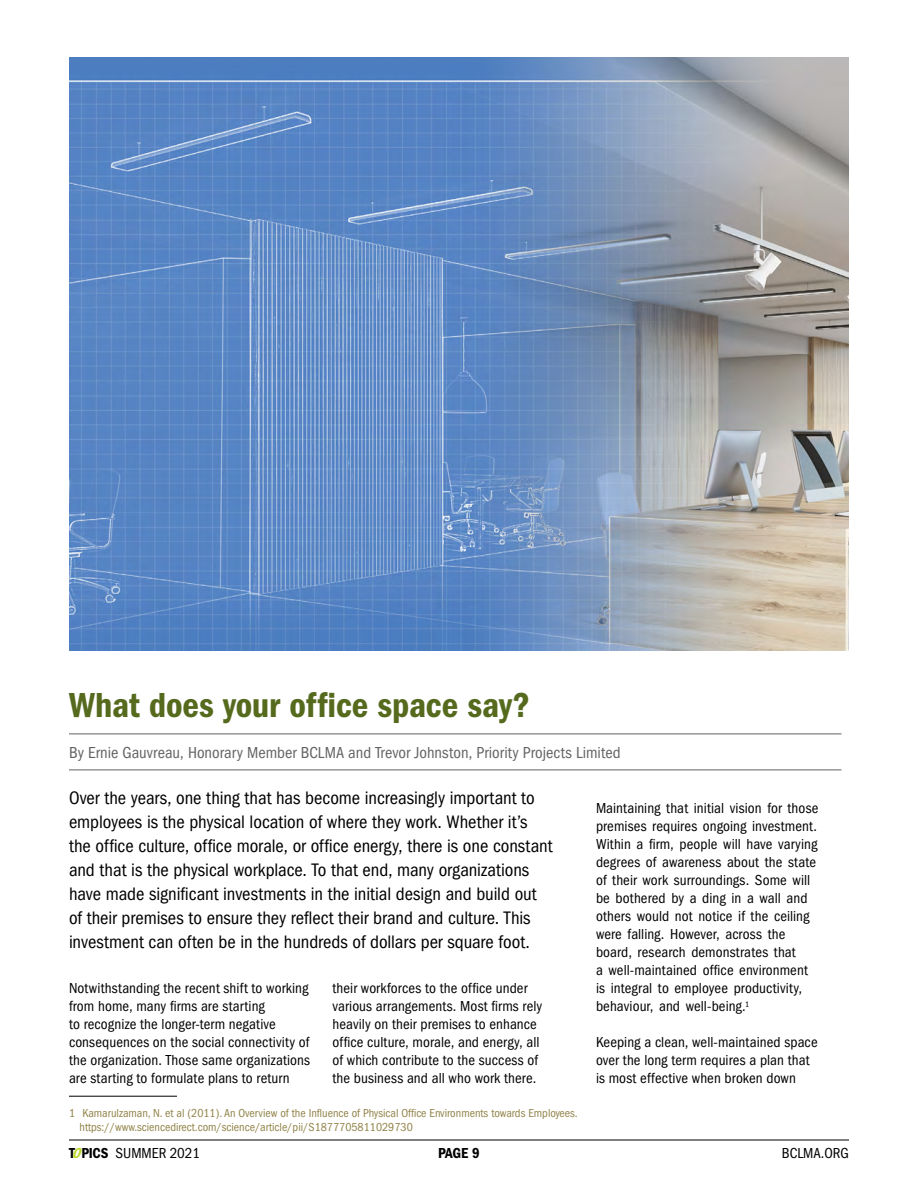
<style>
.page{position:relative;width:918px;height:1188px;background:#fff}
.page>*{position:absolute;margin:0;border:0;box-sizing:border-box;transform-origin:0 0}
.t1{font:36px "ITC Franklin Gothic Std Dm Cd";letter-spacing:-.005em;color:#556a1d}
.t2{font:condensed 18.75px/24px "ITC Franklin Gothic Std";letter-spacing:-.005em;color:#000}
.t3{font:condensed 16.5px "ITC Franklin Gothic Std";color:#636363}
.t4{font:condensed 15px/18px "ITC Franklin Gothic Std";letter-spacing:.005em;color:#000}
.t5{font:15px "ITC Franklin Gothic Std Dm Cd";color:#000}
.t6{font:condensed 12px/14.4px "ITC Franklin Gothic Std";color:#918349}
.s1{font-family:"ITC Franklin Gothic Std Dm Cd";font-stretch:normal}
.s2{font-family:"ITC Franklin Gothic Std Dm Cd";font-style:italic;font-stretch:normal;color:#bfd832}
</style>
<div class="page">
<hr style="left:69px;top:1140px;width:780px;height:1px;background:#000">
<hr style="left:69px;top:734px;width:773px;height:1px;background:#636363">
<hr style="left:69px;top:770px;width:773px;height:1px;background:#636363">
<hr style="left:69px;top:1096px;width:108px;height:1px;background:#000">
<img style="left:69px;top:57px;width:780px;height:594px">
<h1 class="t1" style="left:69px;top:685px;width:463px">What does your office space say?</h1>
<p class="t3" style="left:69px;top:743px;width:553px">By Ernie Gauvreau, Honorary Member BCLMA and Trevor Johnston, Priority Projects Limited</p>
<p class="t2" style="left:69px;top:786px;width:485px">Over the years, one thing that has become increasingly important to employees is the physical location of where they work. Whether it’s the office culture, office morale, or office energy, there is one constant and that is the physical workplace. To that end, many organizations have made significant investments in the initial design and build out of their premises to ensure they reflect their brand and culture. This investment can often be in the hundreds of dollars per square foot.</p>
<p class="t4" style="left:69px;top:979px;width:243px">Notwithstanding the recent shift to working from home, many firms are starting<br>to recognize the longer-term negative consequences on the social connectivity of the organization. Those same organizations are starting to formulate plans to return</p>
<p class="t4" style="left:333px;top:979px;width:211px">their workforces to the office under various arrangements. Most firms rely heavily on their premises to enhance office culture, morale, and energy, all of which contribute to the success of the business and all who work there.</p>
<p class="t6" style="left:80px;top:1106px;width:500px;text-indent:-10px">1 Kamarulzaman, N. et al (2011). An Overview of the Influence of Physical Office Environments towards Employees. https://www.sciencedirect.com/science/article/pii/S1877705811029730</p>
<p class="t4" style="left:596px;top:799px;width:224px">Maintaining that initial vision for those premises requires ongoing investment.<br>Within a firm, people will have varying degrees of awareness about the state of their work surroundings. Some will be bothered by a ding in a wall and others would not notice if the ceiling were falling. However, across the board, research demonstrates that<br>a well-maintained office environment is integral to employee productivity, behaviour, and well-being.<sup>1</sup></p>
<p class="t4" style="left:596px;top:1033px;width:223px">Keeping a clean, well-maintained space over the long term requires a plan that is most effective when broken down</p>
<p class="t4" style="left:69px;top:1144px;width:133px"><span class="s1">T</span><span class="s2">O</span><span class="s1">PICS</span> SUMMER 2021</p>
<p class="t5" style="left:438px;top:1145px;width:43px">PAGE 9</p>
<p class="t4" style="left:782px;top:1144px;width:69px">BCLMA.ORG</p>
</div>
